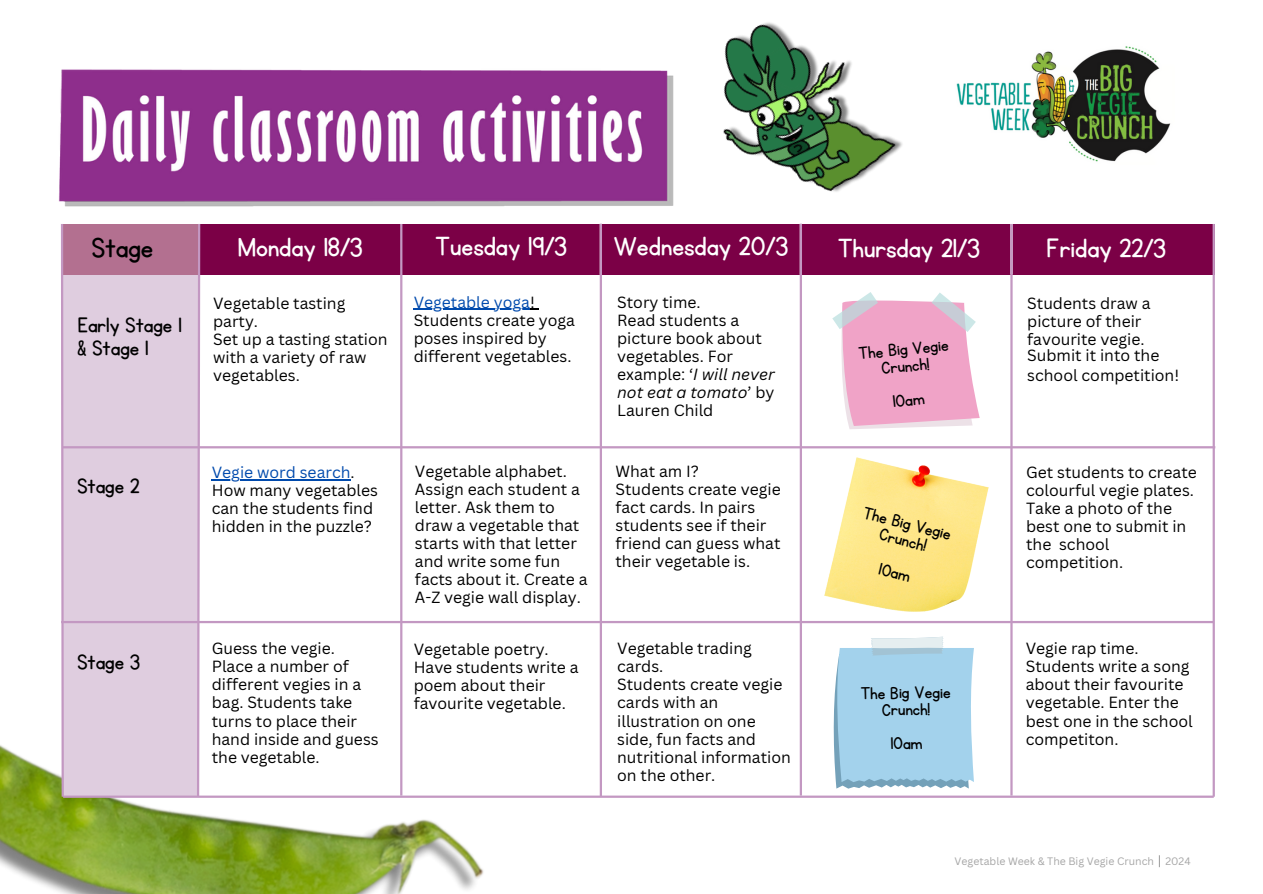
<style>
.page{position:relative;width:1263px;height:894px;background:#fff}
.page>*{position:absolute;margin:0;border:0;box-sizing:border-box;transform-origin:0 0}
.t1{font:32.1px "KG Primary Penmanship";color:#000}
.t2{font:30.6px "KG Primary Penmanship";color:#fff}
.t3{font:24.3px/23.7px "KG Primary Penmanship";color:#000}
.t4{font:19.8px/17px "KG Primary Penmanship";color:#000;text-align:center}
.t5{font:15.75px/18px "Canva Sans";color:#000}
.t6{font:10.5px "Canva Sans";color:#a6a6a6}
.s1{color:#004aad}
.s2{font-style:italic}
</style>
<div class="page">
<img style="left:956px;top:46px;width:215px;height:116px">
<div style="left:63px;top:275px;width:136px;height:171px;background:#dfcddf"></div>
<div style="left:63px;top:224px;width:1152px;height:51px;background:#7b0046"></div>
<div style="left:63px;top:224px;width:136px;height:50px;background:#b37090"></div>
<hr style="left:1213px;top:224px;width:2px;height:572px;background:#c398c2">
<hr style="left:400px;top:224px;width:2px;height:571px;background:#c398c2">
<img style="left:0;top:686px;width:519px;height:207px">
<div style="left:64px;top:623px;width:134px;height:172px;background:#dfcddf"></div>
<div style="left:63px;top:448px;width:136px;height:172px;background:#dfcddf"></div>
<svg style="left:196px;top:242px;width:5px;height:556px"></svg>
<svg style="left:60px;top:242px;width:5px;height:556px"></svg>
<hr style="left:63px;top:446px;width:1152px;height:2px;background:#c398c2">
<hr style="left:61px;top:620px;width:1153px;height:3px;background:#c398c2">
<hr style="left:600px;top:223px;width:2px;height:573px;background:#c398c2">
<hr style="left:800px;top:223px;width:2px;height:572px;background:#c398c2">
<hr style="left:1010px;top:224px;width:3px;height:571px;background:#c398c2">
<hr style="left:63px;top:795px;width:1151px;height:2px;background:#c398c2">
<svg style="left:832px;top:292px;width:148px;height:137px"></svg>
<img style="left:824px;top:457px;width:165px;height:154px">
<svg style="left:833px;top:636px;width:141px;height:152px"></svg>
<img style="left:723px;top:22px;width:179px;height:254px">
<img style="left:58px;top:69px;width:616px;height:173px">
<svg style="left:212px;top:479px;width:41px;height:1px"></svg>
<hr style="left:253px;top:479px;width:98px;height:1px;background:#004aad">
<hr style="left:414px;top:309px;width:116px;height:1px;background:#004aad">
<h1 class="t1" style="left:92px;top:232px;width:63px">Stage</h1>
<h1 class="t2" style="left:238px;top:232px;width:127px">Monday 18/3</h1>
<h1 class="t2" style="left:613px;top:231px;width:177px">Wednesday 20/3</h1>
<h1 class="t2" style="left:838px;top:233px;width:144px">Thursday 21/3</h1>
<p class="t2" style="left:435px;top:231px;width:134px">Tuesday 19/3</p>
<h3 class="t2" style="left:1046px;top:233px;width:121px">Friday 22/3</h3>
<h1 class="t3" style="left:77px;top:313px;width:106px">Early Stage 1 &amp; Stage 1</h1>
<h3 class="t3" style="left:77px;top:475px;width:64px">Stage 2</h3>
<h4 class="t3" style="left:77px;top:650px;width:64px">Stage 3</h4>
<h4 class="t5" style="left:213px;top:293px;width:176px">Vegetable tasting party.<br>Set up a tasting station with a variety of raw vegetables.</h4>
<p class="t5" style="left:414px;top:292px;width:163px"><span class="s1">Vegetable yoga</span>!<br>Students create yoga poses inspired by different vegetables.</p>
<h2 class="t5" style="left:212px;top:463px;width:168px"><span class="s1">Vegie word search</span>.<br>How many vegetables can the students find hidden in the puzzle?</h2>
<h4 class="t5" style="left:415px;top:462px;width:174px">Vegetable alphabet.<br>Assign each student a letter. Ask them to draw a vegetable that starts with that letter and write some fun facts about it. Create a<br>A-Z vegie wall display.</h4>
<h4 class="t5" style="left:617px;top:292px;width:159px">Story time.<br>Read students a picture book about vegetables. For example: ‘<span class="s2">I will never not eat a tomato</span>’ by<br>Lauren Child</h4>
<h2 class="t5" style="left:1027px;top:293px;width:125px">Students draw a picture of their favourite vegie.</h2>
<h2 class="t4" style="left:858px;top:346px;width:92px;rotate:-6deg">The Big Vegie<br>Crunch!</h2>
<p class="t4" style="left:892px;top:393px;width:33px;rotate:-6deg">10am</p>
<h2 class="t5" style="left:1027px;top:345px;width:154px;line-height:20px">Submit it into the school competition!</h2>
<h3 class="t5" style="left:615px;top:462px;width:167px">What am I?<br>Students create vegie fact cards. In pairs students see if their friend can guess what their vegetable is.</h3>
<h3 class="t5" style="left:1026px;top:463px;width:172px">Get students to create colourful vegie plates.<br>Take a photo of the best one to submit in the school competition.</h3>
<h3 class="t4" style="left:865px;top:504px;width:92px;rotate:14deg">The Big Vegie<br>Crunch!</h3>
<h3 class="t4" style="left:881px;top:560px;width:33px;rotate:14deg">10am</h3>
<h4 class="t5" style="left:212px;top:639px;width:168px">Guess the vegie.<br>Place a number of different vegies in a bag. Students take turns to place their hand inside and guess the vegetable.</h4>
<h4 class="t5" style="left:414px;top:639px;width:166px">Vegetable poetry.<br>Have students write a poem about their favourite vegetable.</h4>
<h4 class="t5" style="left:617px;top:639px;width:175px">Vegetable trading cards.<br>Students create vegie cards with an illustration on one side, fun facts and nutritional information on the other.</h4>
<h4 class="t5" style="left:1026px;top:639px;width:169px">Vegie rap time.<br>Students write a song about their favourite vegetable. Enter the best one in the school competiton.</h4>
<h4 class="t4" style="left:860px;top:685px;width:92px;rotate:-1deg">The Big Vegie<br>Crunch!</h4>
<h4 class="t4" style="left:891px;top:735px;width:33px;rotate:-1deg">10am</h4>
<h4 class="t6" style="left:955px;top:853px;width:201px">Vegetable Week &amp; The Big Vegie Crunch</h4>
<h4 class="t6" style="left:1165px;top:853px;width:27px">2024</h4>
</div>
